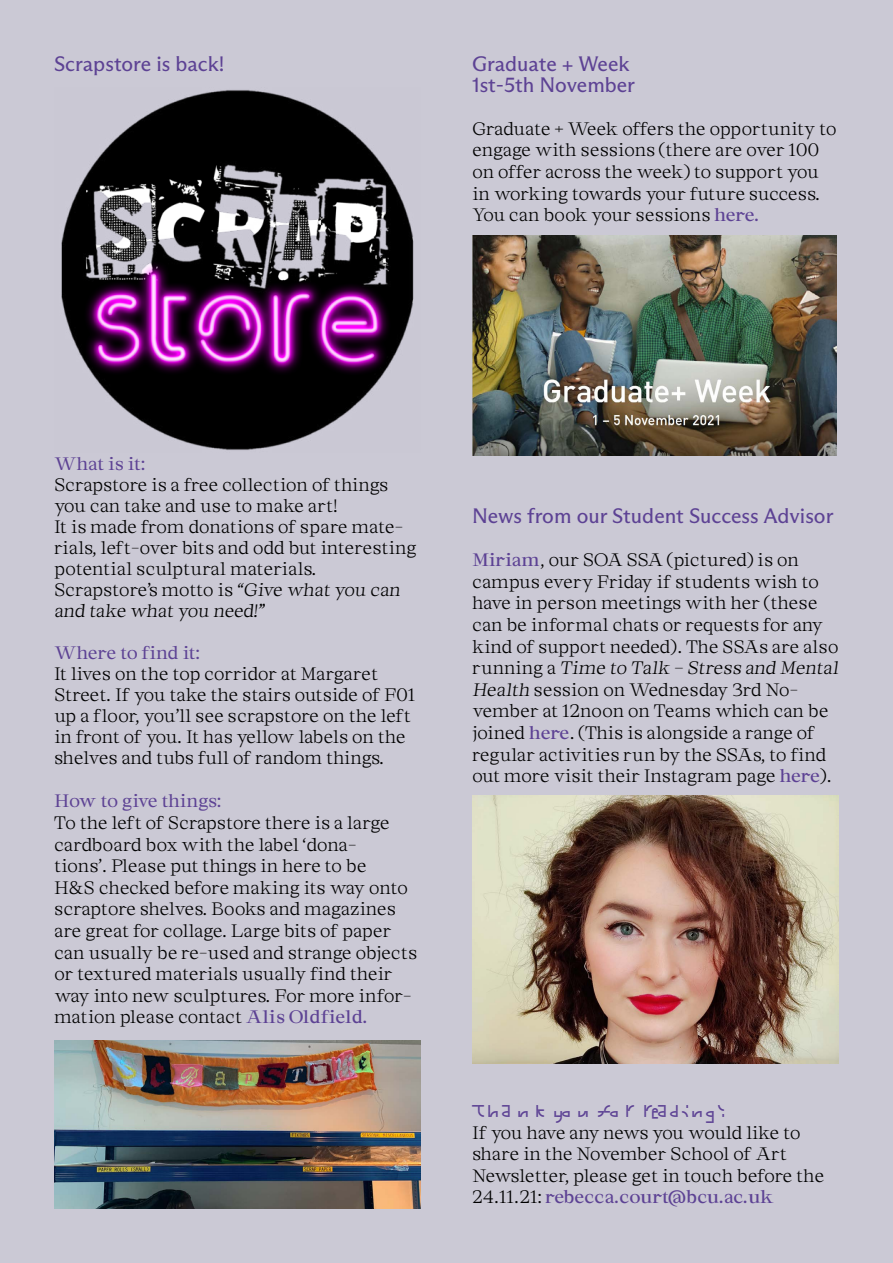
<style>
.page{position:relative;width:893px;height:1263px;background:#cbc9d5}
.page>*{position:absolute;margin:0;border:0;box-sizing:border-box;transform-origin:0 0}
.t1{font:21px/21px "ABC Arizona Flare";color:#5d4294}
.t2{font:300 18px/21.6px "Chapter";letter-spacing:-.03em;color:#000}
.t3{font:18px "Chapter";letter-spacing:-.03em;color:#5d4294}
.t4{font:600 18px "ABC Galapagos AB";color:#5d4294}
.s1{font-weight:700;color:#5d4294}
.s2{font-weight:400}
</style>
<div class="page">
<img style="left:54px;top:1040px;width:367px;height:169px">
<img style="left:472px;top:235px;width:364px;height:220px">
<img style="left:61px;top:90px;width:353px;height:360px">
<img style="left:472px;top:795px;width:367px;height:268px">
<p class="t1" style="left:54px;top:53px;width:172px">Scrapstore is back!</p>
<p class="t1" style="left:472px;top:53px;width:165px">Graduate + Week<br>1st-5th November</p>
<p class="t2" style="left:472px;top:119px;width:366px">Graduate + Week offers the opportunity to engage with sessions (there are over 100 on offer across the week) to support you in working towards your future success.<br>You can book your sessions <span class="s1">here.</span></p>
<p class="t3" style="left:54px;top:453px;width:93px">What is it:</p>
<p class="t2" style="left:54px;top:475px;width:364px;line-height:21px">Scrapstore is a free collection of things you can take and use to make art!<br>It is made from donations of spare mate&shy;rials, left-over bits and odd but interesting potential sculptural materials.<br>Scrapstore’s motto is “Give what you can and take what you need!<span class="s2">”</span></p>
<p class="t3" style="left:54px;top:642px;width:148px">Where to find it:</p>
<p class="t2" style="left:54px;top:664px;width:363px;line-height:21px">It lives on the top corridor at Margaret Street. If you take the stairs outside of F01 up a floor, you’ll see scrapstore on the left in front of you. It has yellow labels on the shelves and tubs full of random things.</p>
<p class="t3" style="left:54px;top:791px;width:169px">How to give things:</p>
<p class="t2" style="left:54px;top:813px;width:365px">To the left of Scrapstore there is a large cardboard box with the label ‘dona-<br>tions’. Please put things in here to be<br>H&amp;S checked before making its way onto scraptore shelves. Books and magazines are great for collage. Large bits of paper can usually be re-used and strange objects or textured materials usually find their way into new sculptures. For more infor&shy;mation please contact <span class="s1">Alis Oldfield.</span></p>
<p class="t1" style="left:472px;top:505px;width:363px">News from our Student Success Advisor</p>
<p class="t2" style="left:472px;top:550px;width:371px"><span class="s1">Miriam</span>, our SOA SSA (pictured) is on campus every Friday if students wish to have in person meetings with her (these can be informal chats or requests for any kind of support needed). The SSAs are also r u n n ing a Time to Talk – Stress and Mental Health session on Wednesday 3rd No&shy;vember at 12noon on Teams which can be joined <span class="s1">here</span>. (This is alongside a range of regular activities run by the SSAs, to find out more visit their Instagram page <span class="s1">here</span>).</p>
<p class="t4" style="left:472px;top:1099px;width:254px">Thank you for reading!</p>
<p class="t2" style="left:472px;top:1122px;width:354px">If you have any news you would like to share in the November School of Art Newsletter, please get in touch before the 24.11.21: <span class="s1">rebecca.court@bcu.ac.uk</span></p>
</div>
